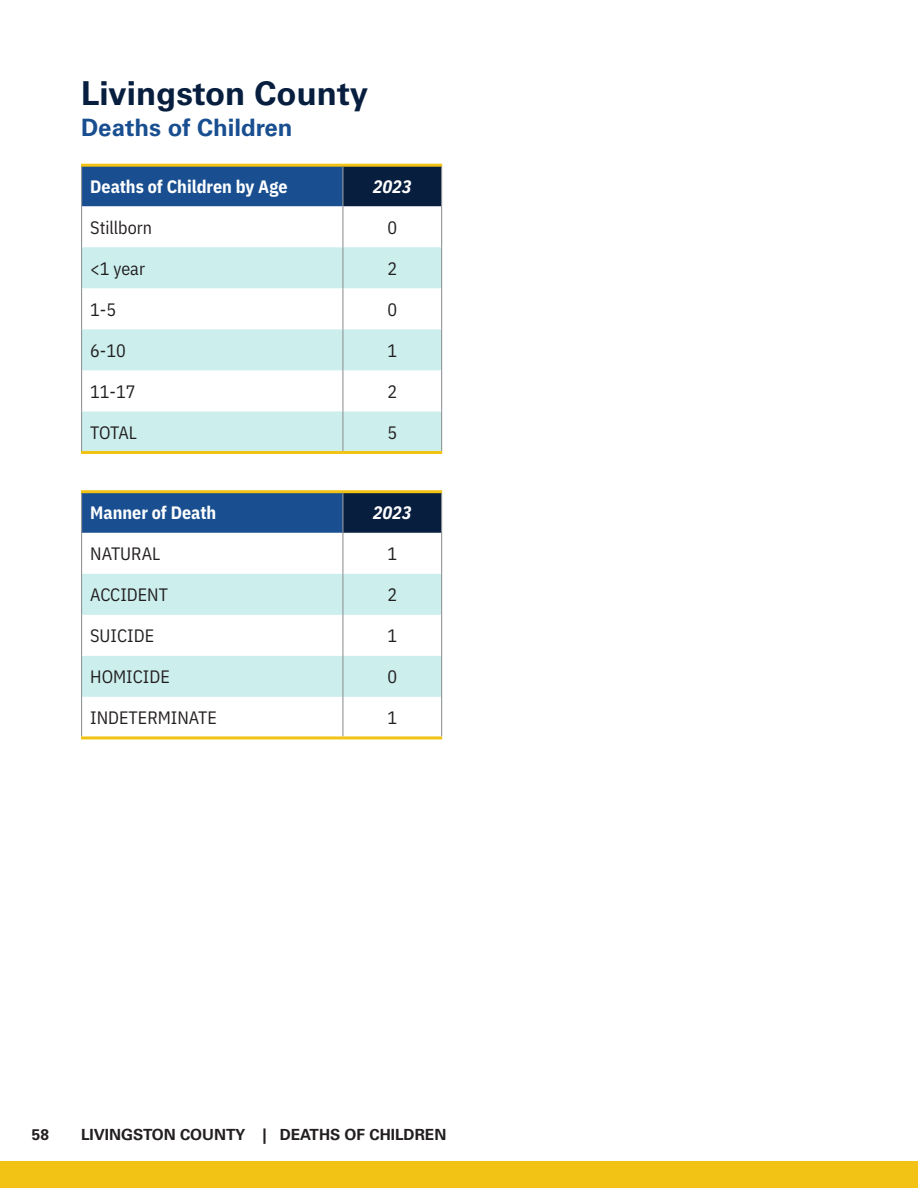
<style>
.page{position:relative;width:918px;height:1188px;background:#fff}
.page>*{position:absolute;margin:0;border:0;box-sizing:border-box;transform-origin:0 0}
._2__Paragraph_Header__Michigan_Blue{font:700 33px "Univers LT Pro 65";color:#071e3f}
._2__Paragraph_Header__South_U_Blue{font:700 24px "Univers LT Pro 65";color:#194f90}
.body_text{font:18px "IBM Plex Sans Cond";color:#231f20}
.Table_Header{font:700 18px "IBM Plex Sans Cond";color:#fff}
.Table_Header-2{font:italic 700 18px "IBM Plex Sans Cond";color:#fff}
.t1{font:700 15.3px "Univers LT Std";color:#231f20}
</style>
<div class="page">
<div style="left:0;top:1161px;width:918px;height:27px;background:#f2c315"></div>
<div style="left:82px;top:165px;width:261px;height:41px;background:#194f90"></div>
<div style="left:343px;top:165px;width:99px;height:41px;background:#071e3f"></div>
<svg style="left:82px;top:206px;width:359px;height:41px"></svg>
<svg style="left:82px;top:247px;width:359px;height:204px;fill:#ccefee"></svg>
<hr style="left:81px;top:167px;width:1px;height:39px;background:#939598">
<hr style="left:81px;top:164px;width:262px;height:3px;background:#f2c315">
<hr style="left:343px;top:164px;width:99px;height:3px;background:#f2c315">
<hr style="left:342px;top:167px;width:1px;height:39px;background:#939598">
<hr style="left:441px;top:167px;width:1px;height:39px;background:#939598">
<hr style="left:81px;top:206px;width:1px;height:41px;background:#939598">
<hr style="left:81px;top:288px;width:1px;height:41px;background:#939598">
<hr style="left:81px;top:370px;width:1px;height:41px;background:#939598">
<hr style="left:342px;top:206px;width:1px;height:41px;background:#939598">
<hr style="left:441px;top:206px;width:1px;height:41px;background:#939598">
<hr style="left:342px;top:288px;width:1px;height:41px;background:#939598">
<hr style="left:441px;top:288px;width:1px;height:41px;background:#939598">
<hr style="left:342px;top:370px;width:1px;height:41px;background:#939598">
<hr style="left:441px;top:370px;width:1px;height:41px;background:#939598">
<hr style="left:81px;top:247px;width:1px;height:41px;background:#939598">
<hr style="left:342px;top:247px;width:1px;height:41px;background:#939598">
<hr style="left:441px;top:247px;width:1px;height:41px;background:#939598">
<hr style="left:81px;top:329px;width:1px;height:41px;background:#939598">
<hr style="left:342px;top:329px;width:1px;height:41px;background:#939598">
<hr style="left:441px;top:329px;width:1px;height:41px;background:#939598">
<hr style="left:81px;top:411px;width:1px;height:40px;background:#939598">
<hr style="left:342px;top:411px;width:1px;height:40px;background:#939598">
<hr style="left:441px;top:411px;width:1px;height:40px;background:#939598">
<hr style="left:81px;top:451px;width:262px;height:3px;background:#f2c315">
<hr style="left:343px;top:451px;width:99px;height:3px;background:#f2c315">
<div style="left:82px;top:492px;width:261px;height:41px;background:#194f90"></div>
<div style="left:343px;top:492px;width:99px;height:41px;background:#071e3f"></div>
<svg style="left:82px;top:533px;width:359px;height:41px"></svg>
<svg style="left:82px;top:574px;width:359px;height:123px;fill:#ccefee"></svg>
<svg style="left:82px;top:697px;width:262px;height:39px"></svg>
<hr style="left:81px;top:493px;width:1px;height:40px;background:#939598">
<hr style="left:81px;top:490px;width:262px;height:3px;background:#f2c315">
<hr style="left:343px;top:490px;width:99px;height:3px;background:#f2c315">
<hr style="left:342px;top:493px;width:1px;height:40px;background:#939598">
<hr style="left:441px;top:493px;width:1px;height:40px;background:#939598">
<hr style="left:81px;top:533px;width:1px;height:41px;background:#939598">
<hr style="left:81px;top:615px;width:1px;height:41px;background:#939598">
<hr style="left:342px;top:533px;width:1px;height:41px;background:#939598">
<hr style="left:441px;top:533px;width:1px;height:41px;background:#939598">
<hr style="left:342px;top:615px;width:1px;height:41px;background:#939598">
<hr style="left:441px;top:615px;width:1px;height:41px;background:#939598">
<hr style="left:81px;top:574px;width:1px;height:41px;background:#939598">
<hr style="left:342px;top:574px;width:1px;height:41px;background:#939598">
<hr style="left:441px;top:574px;width:1px;height:41px;background:#939598">
<hr style="left:81px;top:656px;width:1px;height:41px;background:#939598">
<hr style="left:342px;top:656px;width:1px;height:41px;background:#939598">
<hr style="left:441px;top:656px;width:1px;height:41px;background:#939598">
<hr style="left:81px;top:697px;width:1px;height:39px;background:#939598">
<hr style="left:342px;top:697px;width:1px;height:39px;background:#939598">
<hr style="left:441px;top:697px;width:1px;height:39px;background:#939598">
<hr style="left:81px;top:736px;width:262px;height:3px;background:#f2c315">
<hr style="left:343px;top:736px;width:99px;height:3px;background:#f2c315">
<p class="_2__Paragraph_Header__Michigan_Blue" style="left:81px;top:74px;width:289px">Livingston County</p>
<p class="_2__Paragraph_Header__South_U_Blue" style="left:81px;top:113px;width:213px">Deaths of Children</p>
<p class="Table_Header" style="left:90px;top:172px;width:199px">Deaths of Children by Age</p>
<p class="Table_Header-2" style="left:373px;top:172px;width:40px">2023</p>
<p class="body_text" style="left:90px;top:214px;width:63px">Stillborn</p>
<p class="body_text" style="left:387px;top:214px;width:11px">0</p>
<p class="body_text" style="left:90px;top:255px;width:56px">&lt;1 year</p>
<p class="body_text" style="left:387px;top:255px;width:11px">2</p>
<p class="body_text" style="left:90px;top:296px;width:27px">1-5</p>
<p class="body_text" style="left:387px;top:296px;width:11px">0</p>
<p class="body_text" style="left:90px;top:337px;width:37px">6-10</p>
<p class="body_text" style="left:387px;top:337px;width:11px">1</p>
<p class="body_text" style="left:90px;top:378px;width:47px">11-17</p>
<p class="body_text" style="left:387px;top:378px;width:11px">2</p>
<p class="body_text" style="left:90px;top:419px;width:48px">TOTAL</p>
<p class="body_text" style="left:387px;top:419px;width:11px">5</p>
<p class="Table_Header" style="left:90px;top:499px;width:128px">Manner of Death</p>
<p class="Table_Header-2" style="left:373px;top:499px;width:40px">2023</p>
<p class="body_text" style="left:90px;top:540px;width:72px">NATURAL</p>
<p class="body_text" style="left:387px;top:540px;width:11px">1</p>
<p class="body_text" style="left:90px;top:581px;width:79px">ACCIDENT</p>
<p class="body_text" style="left:387px;top:581px;width:11px">2</p>
<p class="body_text" style="left:90px;top:622px;width:65px">SUICIDE</p>
<p class="body_text" style="left:387px;top:622px;width:11px">1</p>
<p class="body_text" style="left:90px;top:663px;width:81px">HOMICIDE</p>
<p class="body_text" style="left:387px;top:663px;width:11px">0</p>
<p class="body_text" style="left:90px;top:704px;width:128px">INDETERMINATE</p>
<p class="body_text" style="left:387px;top:704px;width:11px">1</p>
<p class="t1" style="left:32px;top:1125px;width:19px">58</p>
<p class="t1" style="left:81px;top:1125px;width:64px">LIVINGSTON</p>
<p class="t1" style="left:180px;top:1125px;width:122px">COUNTY | DEATHS</p>
<p class="t1" style="left:345px;top:1125px;width:46px">OF CHILDREN</p>
</div>
